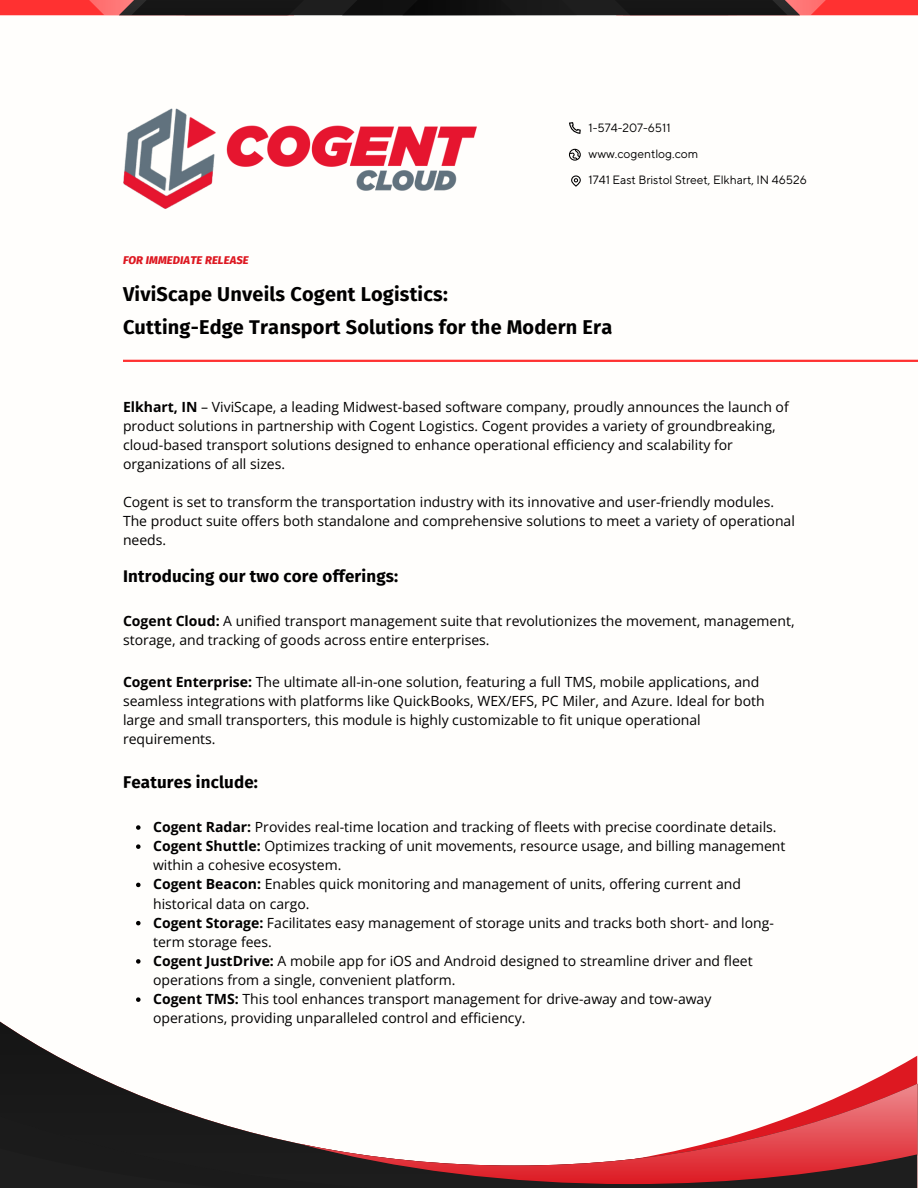
<style>
.page{position:relative;width:918px;height:1188px;background:#fff}
.page>*{position:absolute;margin:0;border:0;box-sizing:border-box;transform-origin:0 0}
.t1{font:700 19.95px/33.8px "Fira Sans";letter-spacing:.01em;color:#000}
.t2{font:700 16.95px "Fira Sans";letter-spacing:.01em;color:#000}
.t3{font:13.95px/19.2px "Open Sans";color:#000}
.t4{font:12px "TT Norms Pro";color:#000}
.t5{font:italic 800 11.25px "Fira Sans";letter-spacing:.01em;color:#dd1821}
.s1{font-weight:700}
</style>
<div class="page">
<svg style="left:569px;top:122px;width:12px;height:12px"></svg>
<svg style="left:569px;top:149px;width:12px;height:12px"></svg>
<svg style="left:571px;top:175px;width:10px;height:12px"></svg>
<svg style="left:136px;top:825px;width:5px;height:5px"></svg>
<svg style="left:136px;top:844px;width:5px;height:5px"></svg>
<svg style="left:136px;top:883px;width:5px;height:4px"></svg>
<svg style="left:0;top:920px;width:917px;height:268px"></svg>
<svg style="left:0;top:1054px;width:544px;height:134px;fill:#1d1d1d"></svg>
<svg style="left:299px;top:1084px;width:618px;height:100px"></svg>
<svg style="left:0;top:0;width:918px;height:15px;background:#562121"></svg>
<img style="left:123px;top:108px;width:353px;height:100px">
<hr style="left:123px;top:360px;width:795px;height:2px;background:#ff3131">
<p class="t5" style="left:123px;top:254px;width:127px">FOR IMMEDIATE RELEASE</p>
<h3 class="t4" style="left:589px;top:121px;width:83px">1-574-207-6511</h3>
<h2 class="t4" style="left:589px;top:147px;width:111px">www.cogentlog.com</h2>
<h3 class="t4" style="left:589px;top:173px;width:220px">1741 East Bristol Street, Elkhart, IN 46526</h3>
<h3 class="t1" style="left:123px;top:277px;width:491px">ViviScape Unveils Cogent Logistics:<br>Cutting-Edge Transport Solutions for the Modern Era</h3>
<p class="t3" style="left:123px;top:397px;width:667px"><span class="s1">Elkhart, IN</span> – ViviScape, a leading Midwest-based software company, proudly announces the launch of product solutions in partnership with Cogent Logistics. Cogent provides a variety of groundbreaking, cloud-based transport solutions designed to enhance operational efficiency and scalability for organizations of all sizes.</p>
<p class="t3" style="left:123px;top:492px;width:673px">Cogent is set to transform the transportation industry with its innovative and user-friendly modules.<br>The product suite offers both standalone and comprehensive solutions to meet a variety of operational needs.</p>
<h2 class="t2" style="left:123px;top:567px;width:277px">Introducing our two core offerings:</h2>
<p class="t3" style="left:123px;top:611px;width:673px"><span class="s1">Cogent Cloud:</span> A unified transport management suite that revolutionizes the movement, management, storage, and tracking of goods across entire enterprises.</p>
<h1 class="t3" style="left:123px;top:672px;width:643px"><span class="s1">Cogent Enterprise:</span> The ultimate all-in-one solution, featuring a full TMS, mobile applications, and seamless integrations with platforms like QuickBooks, WEX/EFS, PC Miler, and Azure. Ideal for both large and small transporters, this module is highly customizable to fit unique operational requirements.</h1>
<p class="t2" style="left:123px;top:772px;width:137px">Features include:</p>
<p class="t3" style="left:153px;top:817px;width:625px"><span class="s1">Cogent Radar:</span> Provides real-time location and tracking of fleets with precise coordinate details.</p>
<p class="t3" style="left:153px;top:836px;width:634px"><span class="s1">Cogent Shuttle:</span> Optimizes tracking of unit movements, resource usage, and billing management within a cohesive ecosystem.</p>
<p class="t3" style="left:153px;top:874px;width:589px"><span class="s1">Cogent Beacon:</span> Enables quick monitoring and management of units, offering current and historical data on cargo.</p>
<p class="t3" style="left:153px;top:913px;width:622px"><span class="s1">Cogent Storage:</span> Facilitates easy management of storage units and tracks both short- and long&shy;term storage fees.</p>
<p class="t3" style="left:153px;top:951px;width:601px"><span class="s1">Cogent JustDrive:</span> A mobile app for iOS and Android designed to streamline driver and fleet operations from a single, convenient platform.</p>
<h4 class="t3" style="left:153px;top:989px;width:560px"><span class="s1">Cogent TMS:</span> This tool enhances transport management for drive-away and tow-away operations, providing unparalleled control and efficiency.</h4>
</div>
